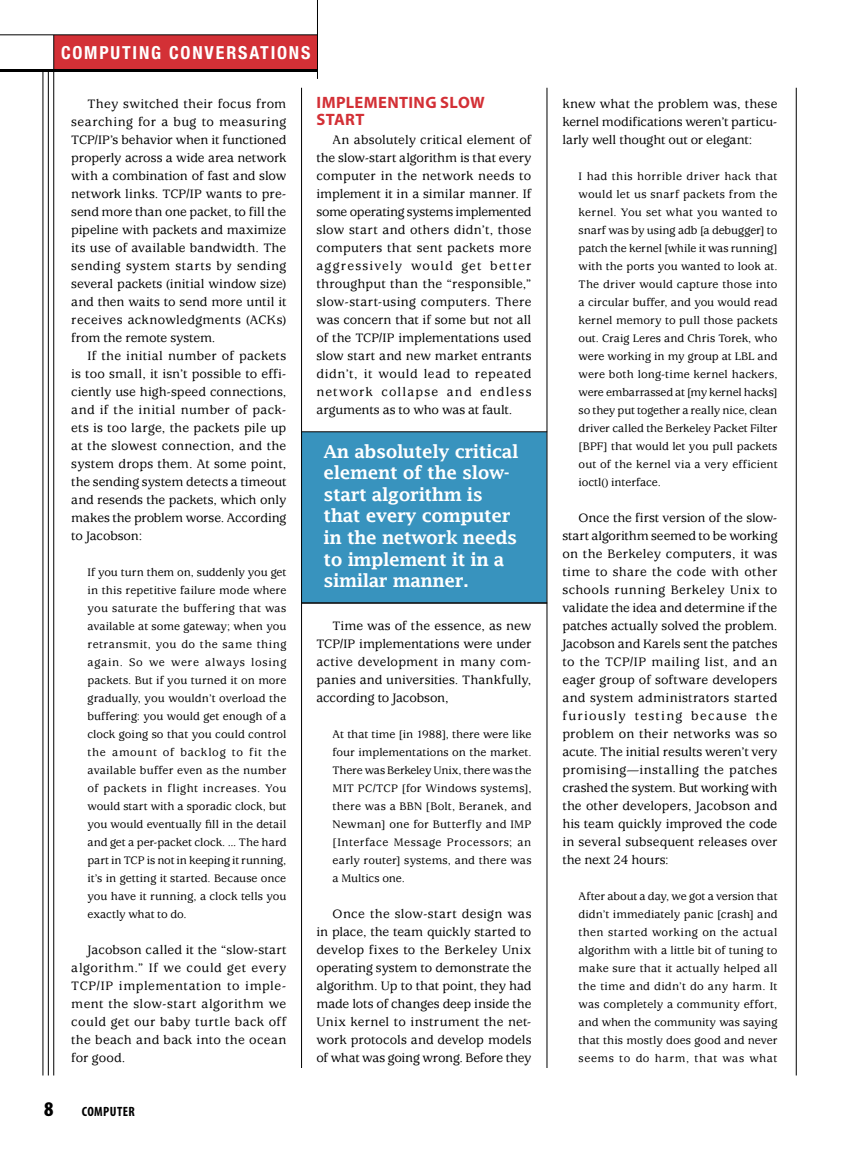
<style>
.page{position:relative;width:851px;height:1161px;background:#fff}
.page>*{position:absolute;margin:0;border:0;box-sizing:border-box;transform-origin:0 0}
.t1{font:900 condensed 21px "Myriad Pro";color:#000}
.t2{font:600 18px/21.6px "Lucida Fax";letter-spacing:-.025em;color:#fff}
.t3{font:700 condensed 18px "Helvetica Neue LT Std";letter-spacing:.1em;color:#fff}
.t4{font:700 16.5px/16.5px "Myriad Pro";letter-spacing:.02em;color:#d33036}
.t5{font:500 13.5px/18px "Usherwood Std";color:#000;text-align:justify}
.t6{font:700 condensed 13.5px "Myriad Pro";letter-spacing:.03em;color:#000}
.t7{font:500 12px/18px "Usherwood Std";letter-spacing:.01em;color:#000;text-align:justify}
</style>
<div class="page">
<div style="left:54px;top:35px;width:263px;height:35px;background:#d33036"></div>
<hr style="left:0;top:69px;width:317px;height:3px;background:#000">
<hr style="left:0;top:34px;width:317px;height:1px;background:#000">
<hr style="left:317px;top:0;width:1px;height:79px;background:#000">
<hr style="left:48px;top:70px;width:1px;height:1006px;background:#000">
<hr style="left:53px;top:35px;width:1px;height:1041px;background:#000">
<hr style="left:43px;top:70px;width:1px;height:1006px;background:#000">
<hr style="left:795px;top:88px;width:1px;height:988px;background:#000">
<div style="left:301px;top:432px;width:245px;height:171px;background:#3893be"></div>
<hr style="left:302px;top:431px;width:245px;height:1px;background:#000">
<hr style="left:302px;top:602px;width:245px;height:2px;background:#000">
<hr style="left:301px;top:88px;width:1px;height:980px;background:#000">
<hr style="left:546px;top:88px;width:1px;height:980px;background:#000">
<h2 class="t3" style="left:61px;top:41px;width:251px">COMPUTING CONVERSATIONS</h2>
<p class="t5" style="left:71px;top:95px;width:216px;text-indent:16px">They switched their focus from searching for a bug to measuring TCP/IP’s behavior when it functioned properly across a wide area network with a combination of fast and slow network links. TCP/IP wants to pre&shy;send more than one packet, to fill the pipeline with packets and maximize its use of available bandwidth. The sending system starts by sending several packets (initial window size) and then waits to send more until it receives acknowledgments (ACKs) from the remote system.</p>
<p class="t5" style="left:71px;top:347px;width:216px;text-indent:16px">If the initial number of packets is too small, it isn’t possible to effi&shy;ciently use high-speed connections, and if the initial number of pack&shy;ets is too large, the packets pile up at the slowest connection, and the system drops them. At some point, the sending system detects a timeout and resends the packets, which only makes the problem worse. According to Jacobson:</p>
<p class="t7" style="left:87px;top:563px;width:200px">If you turn them on, suddenly you get in this repetitive failure mode where you saturate the buffering that was available at some gateway; when you retransmit, you do the same thing again. So we were always losing packets. But if you turned it on more gradually, you wouldn’t overload the buffering: you would get enough of a clock going so that you could control the amount of backlog to fit the available buffer even as the number of packets in flight increases. You would start with a sporadic clock, but you would eventually fill in the detail and get a per-packet clock. ... The hard part in TCP is not in keeping it running, it’s in getting it started. Because once you have it running, a clock tells you exactly what to do.</p>
<p class="t5" style="left:71px;top:941px;width:216px;text-indent:16px">Jacobson called it the “slow-start algorithm.” If we could get every TCP/IP implementation to imple&shy;ment the slow-start algorithm we could get our baby turtle back off the beach and back into the ocean for good.</p>
<h1 class="t1" style="left:44px;top:1095px;width:11px">8</h1>
<p class="t6" style="left:82px;top:1103px;width:54px">COMPUTER</p>
<p class="t4" style="left:316px;top:94px;width:169px">IMPLEMENTING SLOW<br>START</p>
<p class="t5" style="left:316px;top:131px;width:216px;text-indent:16px">An absolutely critical element of the slow-start algorithm is that every computer in the network needs to implement it in a similar manner. If some operating systems implemented slow start and others didn’t, those computers that sent packets more aggressively would get better throughput than the “responsible,” slow-start-using computers. There was concern that if some but not all of the TCP/IP implementations used slow start and new market entrants didn’t, it would lead to repeated network collapse and endless arguments as to who was at fault.</p>
<h2 class="t2" style="left:323px;top:440px;width:196px">An absolutely critical element of the slow&shy;start algorithm is that every computer in the network needs to implement it in a similar manner.</h2>
<p class="t5" style="left:316px;top:617px;width:216px;text-indent:16px">Time was of the essence, as new TCP/IP implementations were under active development in many com&shy;panies and universities. Thankfully, according to Jacobson,</p>
<p class="t7" style="left:332px;top:725px;width:200px">At that time [in 1988], there were like four implementations on the market.<br>There was Berkeley Unix, there was the MIT PC/TCP [for Windows systems], there was a BBN [Bolt, Beranek, and Newman] one for Butterfly and IMP [Interface Message Processors; an early router] systems, and there was a Multics one.</p>
<p class="t5" style="left:316px;top:905px;width:216px;text-indent:16px">Once the slow-start design was in place, the team quickly started to develop fixes to the Berkeley Unix operating system to demonstrate the algorithm. Up to that point, they had made lots of changes deep inside the Unix kernel to instrument the net&shy;work protocols and develop models of what was going wrong. Before they</p>
<p class="t5" style="left:562px;top:95px;width:216px">knew what the problem was, these kernel modifications weren’t particu&shy;larly well thought out or elegant:</p>
<p class="t7" style="left:578px;top:167px;width:200px">I had this horrible driver hack that would let us snarf packets from the kernel. You set what you wanted to snarf was by using adb [a debugger] to patch the kernel [while it was running] with the ports you wanted to look at.<br>The driver would capture those into a circular buffer, and you would read kernel memory to pull those packets out. Craig Leres and Chris Torek, who were working in my group at LBL and were both long-time kernel hackers, were embarrassed at [my kernel hacks] so they put together a really nice, clean driver called the Berkeley Packet Filter [BPF] that would let you pull packets out of the kernel via a very efficient ioctl() interface.</p>
<p class="t5" style="left:562px;top:509px;width:216px;text-indent:16px">Once the first version of the slow&shy;start algorithm seemed to be working on the Berkeley computers, it was time to share the code with other schools running Berkeley Unix to validate the idea and determine if the patches actually solved the problem.<br>Jacobson and Karels sent the patches to the TCP/IP mailing list, and an eager group of software developers and system administrators started furiously testing because the problem on their networks was so acute. The initial results weren’t very promising—installing the patches crashed the system. But working with the other developers, Jacobson and his team quickly improved the code in several subsequent releases over the next 24 hours:</p>
<p class="t7" style="left:578px;top:887px;width:200px">After about a day, we got a version that didn’t immediately panic [crash] and then started working on the actual algorithm with a little bit of tuning to make sure that it actually helped all the time and didn’t do any harm. It was completely a community effort, and when the community was saying that this mostly does good and never seems to do harm, that was what</p>
</div>
